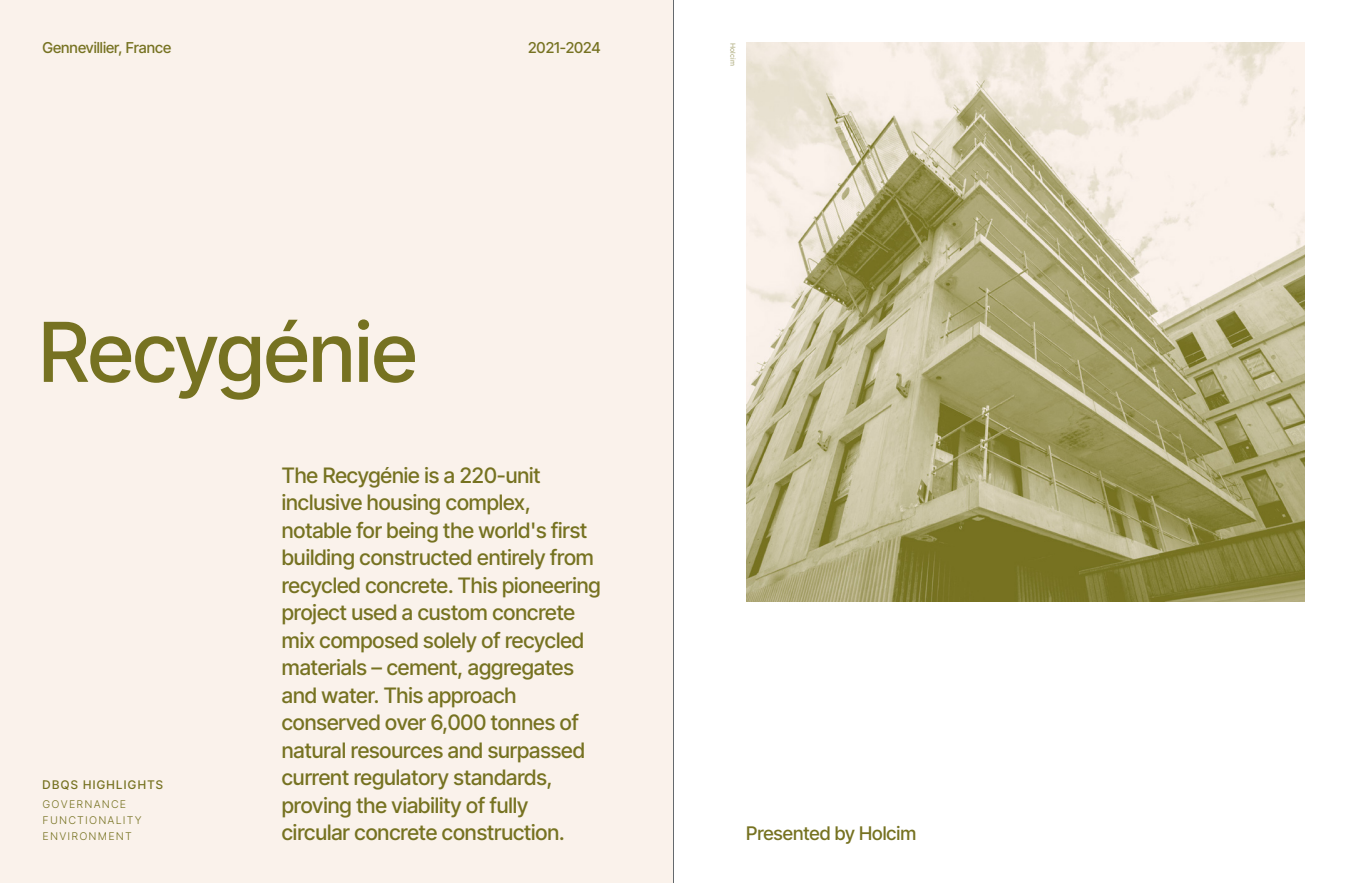
<style>
.page{position:relative;width:1347px;height:883px;background:#fff}
.page>*{position:absolute;margin:0;border:0;box-sizing:border-box;transform-origin:0 0}
.t1{font:500 82.5px "Inter Tight";color:#767221}
.t2{font:500 21.25px/27.5px "Inter Tight";color:#767221}
.t3{font:500 18.75px "Inter Tight";color:#767221}
.t4{font:500 15px "Inter Tight";color:#767221}
.t5{font:500 11.88px "Inter Tight";letter-spacing:.115em;color:#767221}
.t6{font:10.62px/16px "Inter";letter-spacing:.11em;color:#767221}
.t7{font:6.88px "Inter";letter-spacing:.02em;color:#a6a36f}
</style>
<div class="page">
<div style="left:0;top:0;width:673px;height:882px;background:#faf2eb"></div>
<img style="left:746px;top:43px;width:558px;height:558px">
<hr style="left:673px;top:0;width:1px;height:882px;background:#16232c">
<p class="t4" style="left:43px;top:37px;width:130px">Gennevillier, France</p>
<p class="t4" style="left:528px;top:37px;width:74px">2021-2024</p>
<h1 class="t1" style="left:39px;top:291px;width:379px">Recygénie</h1>
<p class="t5" style="left:43px;top:775px;width:122px">DBQS HIGHLIGHTS</p>
<p class="t6" style="left:43px;top:796px;width:101px">GOVERNANCE<br>FUNCTIONALITY<br>ENVIRONMENT</p>
<p class="t2" style="left:282px;top:460px;width:320px">The Recygénie is a 220-unit inclusive housing complex, notable for being the world's first building constructed entirely from recycled concrete. This pioneering project used a custom concrete mix composed solely of recycled materials – cement, aggregates and water. This approach conserved over 6,000 tonnes of natural resources and surpassed current regulatory standards, proving the viability of fully circular concrete construction.</p>
<p class="t7" style="left:738px;top:43px;width:24px;rotate:90deg">Holcim</p>
<p class="t3" style="left:746px;top:819px;width:171px">Presented by Holcim</p>
</div>
